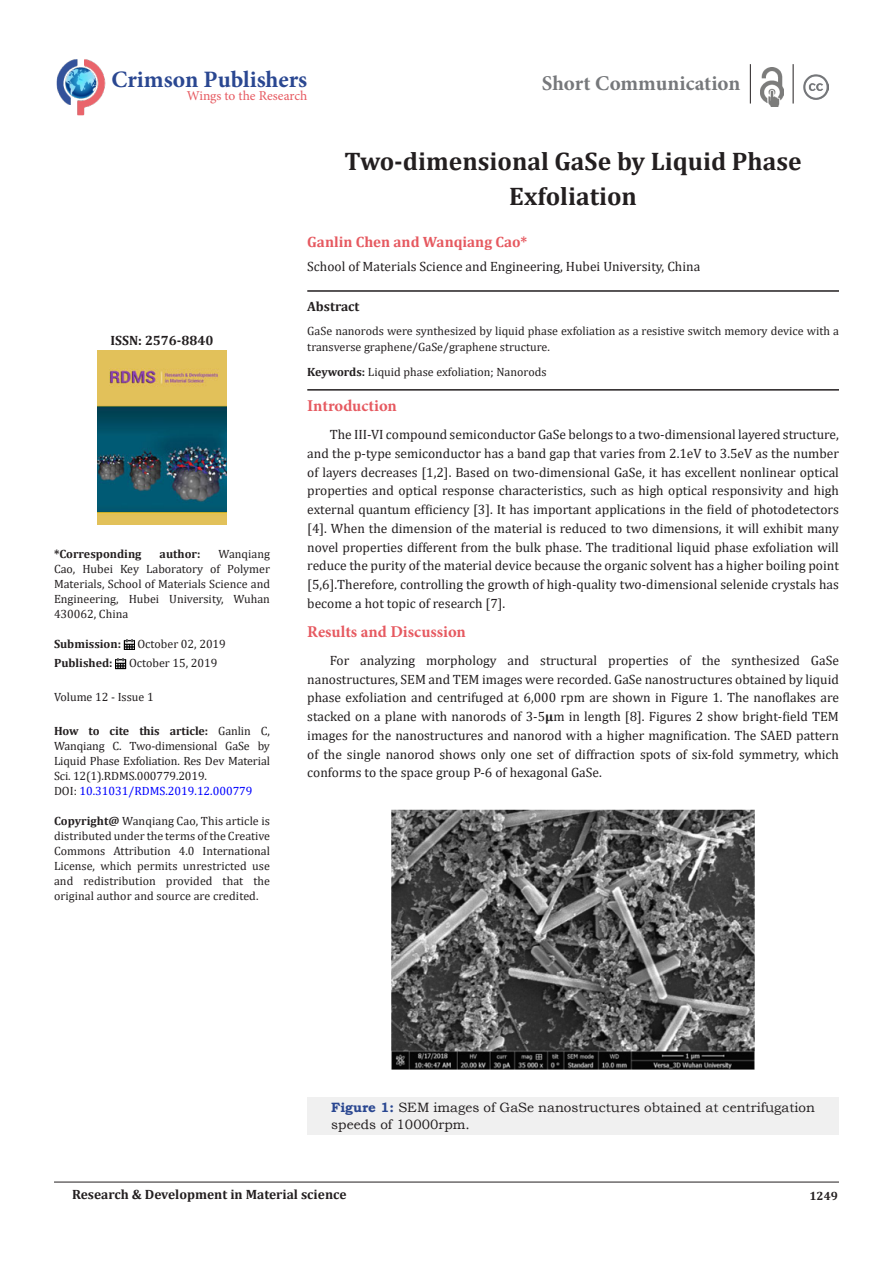
<style>
.page{position:relative;width:893px;height:1263px;background:#fff}
.page>*{position:absolute;margin:0;border:0;box-sizing:border-box;transform-origin:0 0}
.t1{font:700 25.5px/34.5px "Cambria";color:#231f20;text-align:center}
.t2{font:700 23.55px "Minion Pro";color:#2a4791}
.t3{font:700 21px "Minion Pro";color:#76787b}
.List_Paragraph{font:700 16.5px "Minion Pro";color:#e65960}
.t4{font:700 15px "Cambria";color:#e65960}
.t5{font:13.5px/18.8px "Cambria";color:#231f20;text-align:justify}
.t6{font:13.5px/16.2px "Bookman Old Style";color:#231f20}
.t7{font:700 13.5px "Cambria";color:#231f20}
.t8{font:13.5px "Minion Pro";color:#e65960}
.List_Paragraph-2{font:12px/15px "Cambria";color:#231f20;text-align:justify}
.t9{font:700 12px "Cambria";color:#231f20}
.t10{font:12px "Cambria";color:#00f}
.s1{font-weight:700}
.s2{color:#231f20}
.s3{font-weight:700;color:#2a4791}
</style>
<div class="page">
<hr style="left:54px;top:1182px;width:785px;height:1px;background:#231f20">
<hr style="left:307px;top:290px;width:532px;height:2px;background:#231f20">
<div style="left:307px;top:1097px;width:532px;height:38px;background:#f0f0f0"></div>
<img style="left:391px;top:809px;width:364px;height:261px">
<img style="left:56px;top:59px;width:50px;height:57px">
<hr style="left:750px;top:64px;width:1px;height:40px;background:#231f20">
<img style="left:760px;top:67px;width:23px;height:40px">
<hr style="left:793px;top:64px;width:1px;height:40px;background:#231f20">
<img style="left:803px;top:74px;width:26px;height:26px">
<svg style="left:124px;top:639px;width:11px;height:11px"></svg>
<svg style="left:115px;top:658px;width:11px;height:11px"></svg>
<img style="left:97px;top:351px;width:130px;height:173px">
<hr style="left:307px;top:389px;width:532px;height:2px;background:#231f20">
<p class="t2" style="left:111px;top:63px;width:197px">Crimson Publishers</p>
<p class="t8" style="left:187px;top:87px;width:122px">Wings to the Research</p>
<p class="t3" style="left:542px;top:69px;width:200px">Short Communication</p>
<p class="t7" style="left:110px;top:331px;width:104px">ISSN: 2576-8840</p>
<p class="t9" style="left:54px;top:545px;width:89px">*Corresponding</p>
<p class="t9" style="left:160px;top:545px;width:42px">author:</p>
<p class="List_Paragraph-2" style="left:54px;top:546px;width:218px;text-indent:165px">Wanqiang Cao, Hubei Key Laboratory of Polymer Materials, School of Materials Science and Engineering, Hubei University, Wuhan 430062, China</p>
<p class="t9" style="left:54px;top:635px;width:69px">Submission:</p>
<p class="List_Paragraph-2" style="left:137px;top:636px;width:90px">October 02, 2019</p>
<p class="t9" style="left:54px;top:655px;width:60px">Published:</p>
<p class="List_Paragraph-2" style="left:129px;top:656px;width:90px">October 15, 2019</p>
<p class="List_Paragraph-2" style="left:54px;top:690px;width:101px">Volume 12 - Issue 1</p>
<p class="List_Paragraph-2" style="left:54px;top:723px;width:218px"><span class="s1">How to cite this article:</span> Ganlin C, Wanqiang C. Two-dimensional GaSe by Liquid Phase Exfoliation. Res Dev Material Sci. 12(1).RDMS.000779.2019.</p>
<p class="t10" style="left:54px;top:784px;width:200px"><span class="s2">DOI:</span> 10.31031/RDMS.2019.12.000779</p>
<p class="List_Paragraph-2" style="left:54px;top:813px;width:218px"><span class="s1">Copyright@</span> Wanqiang Cao, This article is distributed under the terms of the Creative Commons Attribution 4.0 International License, which permits unrestricted use and redistribution provided that the original author and source are credited.</p>
<p class="t1" style="left:344px;top:143px;width:459px">Two-dimensional GaSe by Liquid Phase<br>Exfoliation</p>
<p class="t4" style="left:307px;top:231px;width:221px">Ganlin Chen and Wanqiang Cao*</p>
<p class="t5" style="left:307px;top:257px;width:394px">School of Materials Science and Engineering, Hubei University, China</p>
<p class="t7" style="left:307px;top:297px;width:54px">Abstract</p>
<p class="List_Paragraph-2" style="left:307px;top:323px;width:533px;line-height:15.8px">GaSe nanorods were synthesized by liquid phase exfoliation as a resistive switch memory device with a transverse graphene/GaSe/graphene structure.</p>
<p class="List_Paragraph-2" style="left:307px;top:364px;width:241px"><span class="s1">Keywords:</span> Liquid phase exfoliation; Nanorods</p>
<p class="List_Paragraph" style="left:307px;top:394px;width:91px">Introduction</p>
<p class="t5" style="left:307px;top:425px;width:533px;text-indent:22px">The III-VI compound semiconductor GaSe belongs to a two-dimensional layered structure, and the p-type semiconductor has a band gap that varies from 2.1eV to 3.5eV as the number of layers decreases [1,2]. Based on two-dimensional GaSe, it has excellent nonlinear optical properties and optical response characteristics, such as high optical responsivity and high external quantum efficiency [3]. It has important applications in the field of photodetectors [4]. When the dimension of the material is reduced to two dimensions, it will exhibit many novel properties different from the bulk phase. The traditional liquid phase exfoliation will reduce the purity of the material device because the organic solvent has a higher boiling point [5,6].Therefore, controlling the growth of high-quality two-dimensional selenide crystals has become a hot topic of research [7].</p>
<p class="List_Paragraph" style="left:307px;top:620px;width:160px">Results and Discussion</p>
<p class="t5" style="left:307px;top:651px;width:533px;text-indent:22px">For analyzing morphology and structural properties of the synthesized GaSe nanostructures, SEM and TEM images were recorded. GaSe nanostructures obtained by liquid phase exfoliation and centrifuged at 6,000 rpm are shown in Figure 1. The nanoflakes are stacked on a plane with nanorods of 3-5<span class="s1">µ</span>m in length [8]. Figures 2 show bright-field TEM images for the nanostructures and nanorod with a higher magnification. The SAED pattern of the single nanorod shows only one set of diffraction spots of six-fold symmetry, which conforms to the space group P-6 of hexagonal GaSe.</p>
<p class="t6" style="left:331px;top:1100px;width:485px"><span class="s3">Figure 1:</span> SEM images of GaSe nanostructures obtained at centrifugation speeds of 10000rpm.</p>
<p class="t7" style="left:72px;top:1185px;width:276px">Research &amp; Development in Material science</p>
<p class="t9" style="left:809px;top:1187px;width:30px">1249</p>
</div>
